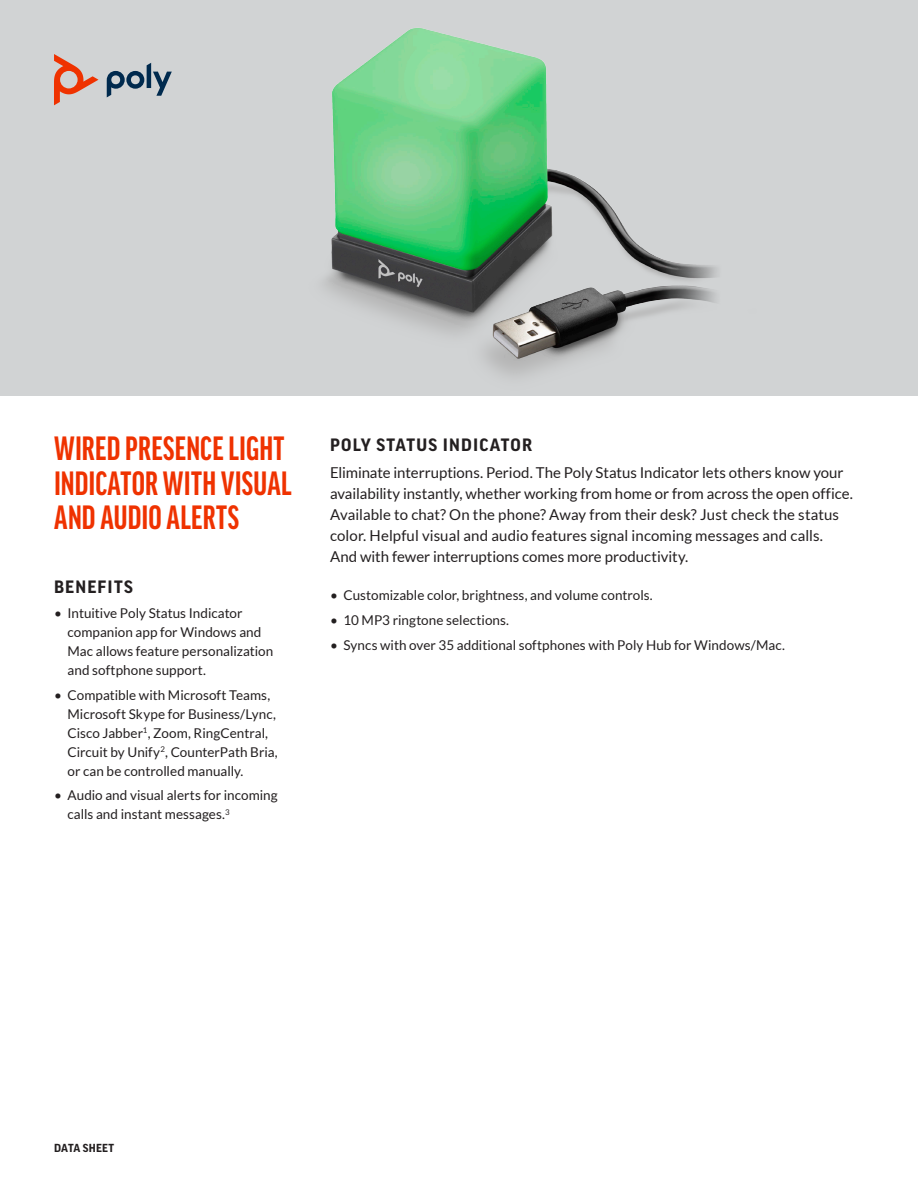
<style>
.page{position:relative;width:918px;height:1188px;background:#fff}
.page>*{position:absolute;margin:0;border:0;box-sizing:border-box;transform-origin:0 0}
.headline{font:700 extra-condensed 36px/34.5px "Good Headline Pro";letter-spacing:.01em;color:#ef3200}
.subhead{font:700 17.25px "Good Pro";letter-spacing:.07em;color:#231f20}
.body_copy{font:15px/21px "Lato";color:#231f20}
.t1{font:13.5px/18.9px "Lato";color:#231f20}
.t2{font:700 11.25px "Good Pro";letter-spacing:.02em;color:#231f20}
</style>
<div class="page">
<div style="left:0;top:0;width:918px;height:396px;background:#d1d3d4"></div>
<svg style="left:107px;top:63px;width:65px;height:34px"></svg>
<svg style="left:54px;top:54px;width:44px;height:51px"></svg>
<img style="left:324px;top:28px;width:393px;height:348px">
<p class="headline" style="left:54px;top:431px;width:239px">WIRED PRESENCE LIGHT<br>INDICATOR WITH VISUAL<br>AND AUDIO ALERTS</p>
<p class="subhead" style="left:54px;top:577px;width:80px">BENEFITS</p>
<p class="t1" style="left:68px;top:604px;width:207px;text-indent:-14px">• Intuitive Poly Status Indicator companion app for Windows and<br>Mac allows feature personalization and softphone support.</p>
<p class="t1" style="left:68px;top:685px;width:212px;text-indent:-14px">• Compatible with Microsoft Teams, Microsoft Skype for Business/Lync, Cisco Jabber<sup>1</sup>, Zoom, RingCentral, Circuit by Unify<sup>2</sup>, CounterPath Bria, or can be controlled manually.</p>
<p class="t1" style="left:68px;top:786px;width:212px;text-indent:-14px">• Audio and visual alerts for incoming calls and instant messages.<sup>3</sup></p>
<p class="subhead" style="left:330px;top:435px;width:204px">POLY STATUS INDICATOR</p>
<p class="body_copy" style="left:330px;top:462px;width:524px">Eliminate interruptions. Period. The Poly Status Indicator lets others know your availability instantly, whether working from home or from across the open office.<br>Available to chat? On the phone? Away from their desk? Just check the status color. Helpful visual and audio features signal incoming messages and calls.<br>And with fewer interruptions comes more productivity.</p>
<p class="t1" style="left:330px;top:586px;width:324px">• Customizable color, brightness, and volume controls.</p>
<p class="t1" style="left:330px;top:610px;width:181px">• 10 MP3 ringtone selections.</p>
<p class="t1" style="left:330px;top:635px;width:456px">• Syncs with over 35 additional softphones with Poly Hub for Windows/Mac.</p>
<p class="t2" style="left:54px;top:1142px;width:62px">DATA SHEET</p>
</div>
